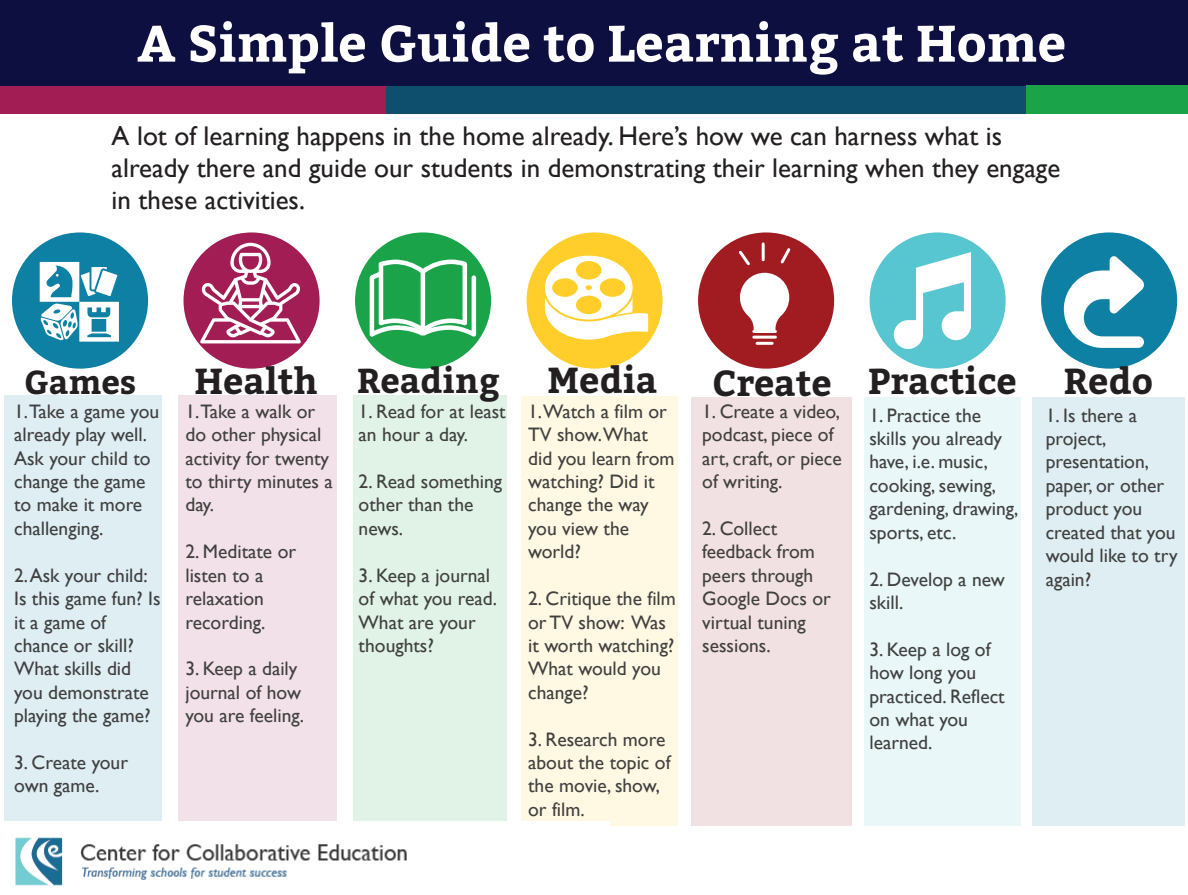
<style>
.page{position:relative;width:1188px;height:895px;background:#fff}
.page>*{position:absolute;margin:0;border:0;box-sizing:border-box;transform-origin:0 0}
.t1{font:700 51px "Bitter";color:#fff}
.t2{font:700 36px "Bitter";color:#231f20}
.t3{font:700 34.5px "Bitter";color:#231f20}
.t4{font:700 33px "Bitter";color:#231f20}
.t5{font:27px/32.4px "Gill Sans";color:#231f20}
.t6{font:19.5px/23.4px "Gill Sans";color:#40403f}
.t7{font:19.5px/23.4px "Gill Sans";color:#3f3f3f}
</style>
<div class="page">
<div style="left:1032px;top:397px;width:153px;height:428px;background:#dfeef3"></div>
<div style="left:864px;top:397px;width:157px;height:428px;background:#e9f7f9"></div>
<div style="left:692px;top:397px;width:160px;height:428px;background:#f2e1e2"></div>
<div style="left:521px;top:396px;width:156px;height:429px;background:#fff8e3"></div>
<div style="left:353px;top:395px;width:154px;height:430px;background:#e1f3e7"></div>
<div style="left:179px;top:395px;width:158px;height:430px;background:#f2e1e8"></div>
<div style="left:4px;top:395px;width:158px;height:430px;background:#dfeef3"></div>
<div style="left:0;top:0;width:1188px;height:86px;background:#0d0f41"></div>
<div style="left:12px;top:232px;width:136px;height:136px;background:#0e80a3;border-radius:50%"></div>
<div style="left:184px;top:232px;width:136px;height:136px;background:#a11d54;border-radius:50%"></div>
<div style="left:355px;top:232px;width:136px;height:136px;background:#1aa349;border-radius:50%"></div>
<div style="left:527px;top:232px;width:136px;height:136px;background:#ffce2b;border-radius:50%"></div>
<div style="left:698px;top:232px;width:136px;height:136px;background:#a01c20;border-radius:50%"></div>
<div style="left:870px;top:232px;width:136px;height:136px;background:#57c6d1;border-radius:50%"></div>
<div style="left:1041px;top:232px;width:136px;height:136px;background:#0e80a3;border-radius:50%"></div>
<div style="left:381px;top:86px;width:646px;height:28px;background:#0e4f6d"></div>
<div style="left:1027px;top:85px;width:161px;height:29px;background:#1aa349"></div>
<div style="left:0;top:86px;width:386px;height:28px;background:#a11d54"></div>
<svg style="left:40px;top:262px;width:79px;height:79px"></svg>
<svg style="left:200px;top:243px;width:101px;height:100px"></svg>
<svg style="left:370px;top:259px;width:106px;height:78px"></svg>
<img style="left:4px;top:821px;width:605px;height:65px">
<svg style="left:545px;top:256px;width:103px;height:83px"></svg>
<hr style="left:757px;top:342px;width:15px;height:3px;background:#fff">
<hr style="left:754px;top:335px;width:21px;height:3px;background:#fff">
<svg style="left:739px;top:245px;width:52px;height:88px"></svg>
<hr style="left:762px;top:244px;width:3px;height:16px;background:#fff">
<svg style="left:894px;top:252px;width:77px;height:97px"></svg>
<svg style="left:1064px;top:256px;width:80px;height:92px"></svg>
<h1 class="t1" style="left:137px;top:10px;width:930px">A Simple Guide to Learning at Home</h1>
<h3 class="t5" style="left:112px;top:120px;width:950px">A lot of learning happens in the home already. Here’s how we can harness what is already there and guide our students in demonstrating their learning when they engage in these activities.</h3>
<h3 class="t4" style="left:24px;top:360px;width:114px">Games</h3>
<p class="t7" style="left:14px;top:400px;width:147px">1.Take a game you already play well.<br>Ask your child to change the game to make it more challenging.</p>
<p class="t7" style="left:14px;top:563px;width:148px">2. Ask your child:<br>Is this game fun? Is it a game of chance or skill?<br>What skills did you demonstrate playing the game?</p>
<p class="t7" style="left:14px;top:751px;width:115px">3. Create your own game.</p>
<h2 class="t2" style="left:194px;top:358px;width:125px">Health</h2>
<p class="t6" style="left:185px;top:400px;width:149px">1.Take a walk or do other physical activity for twenty to thirty minutes a day.</p>
<p class="t6" style="left:185px;top:540px;width:112px">2. Meditate or listen to a relaxation recording.</p>
<p class="t6" style="left:185px;top:657px;width:120px">3. Keep a daily journal of how you are feeling.</p>
<h3 class="t3" style="left:357px;top:358px;width:144px">Reading</h3>
<p class="t6" style="left:359px;top:400px;width:149px">1. Read for at least an hour a day.</p>
<p class="t6" style="left:359px;top:470px;width:145px">2. Read something other than the news.</p>
<p class="t6" style="left:359px;top:563px;width:140px">3. Keep a journal of what you read.<br>What are your thoughts?</p>
<h2 class="t2" style="left:548px;top:356px;width:112px">Media</h2>
<p class="t6" style="left:528px;top:400px;width:148px">1.Watch a film or<br>TV show.What did you learn from watching? Did it change the way you view the world?</p>
<p class="t6" style="left:528px;top:587px;width:149px">2. Critique the film or TV show: Was it worth watching?<br>What would you change?</p>
<p class="t6" style="left:528px;top:727px;width:144px">3. Research more about the topic of the movie, show, or film.</p>
<h2 class="t2" style="left:712px;top:359px;width:121px">Create</h2>
<p class="t6" style="left:702px;top:400px;width:141px">1. Create a video, podcast, piece of art, craft, or piece of writing.</p>
<p class="t6" style="left:702px;top:517px;width:130px">2. Collect feedback from peers through<br>Google Docs or virtual tuning sessions.</p>
<h2 class="t2" style="left:868px;top:358px;width:150px">Practice</h2>
<p class="t6" style="left:869px;top:403px;width:151px">1. Practice the skills you already have, i.e. music, cooking, sewing, gardening, drawing, sports, etc.</p>
<p class="t6" style="left:869px;top:567px;width:137px">2. Develop a new skill.</p>
<p class="t6" style="left:869px;top:637px;width:137px">3. Keep a log of how long you practiced. Reflect on what you learned.</p>
<h2 class="t2" style="left:1064px;top:358px;width:91px">Redo</h2>
<p class="t6" style="left:1046px;top:403px;width:133px">1. Is there a project, presentation, paper, or other product you created that you would like to try again?</p>
</div>
